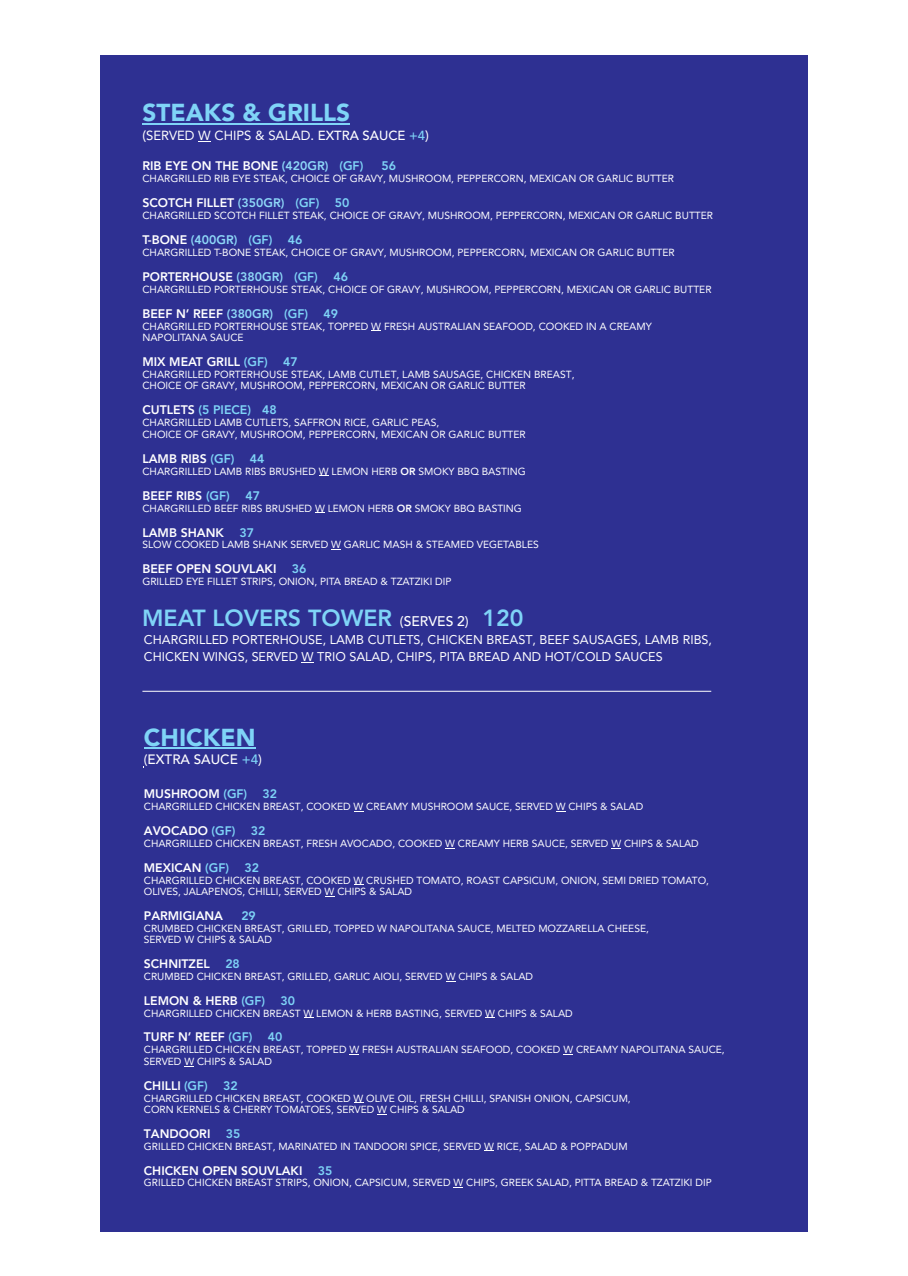
<style>
.page{position:relative;width:908px;height:1276px;background:#fff}
.page>*{position:absolute;margin:0;border:0;box-sizing:border-box;transform-origin:0 0}
.t1{font:900 24.3px "Avenir LT Std";color:#7fd4f7}
.t2{font:800 23.1px "Avenir LT";color:#7fd4f7}
.t3{font:500 13.5px "Avenir LT Std";color:#fff}
.t4{font:13.1px "Avenir LT";color:#fff}
.t5{font:12.6px/16.4px "Avenir LT";color:#fff}
.t6{font:800 12.3px "Avenir LT";color:#fff}
.t7{font:800 12.3px "Avenir LT";color:#7fd4f7}
.t8{font:800 12.3px "Avenir LT";color:#8ed8f8}
.t9{font:10.3px/11.5px "Avenir LT";color:#fff}
.t10{font:10.2px/11.4px "Avenir LT";color:#fff}
.s1{font-family:"Avenir LT Std";font-weight:500;font-size:13.5px}
.s2{font-family:"Avenir LT Std";font-weight:500}
.s3{font-family:"Avenir LT Std";font-weight:500;color:#7fd4f7}
.s4{color:#8ed8f8}
.s5{color:#7fd4f7}
.s6{color:#fff}
.s7{font-weight:800}
.s8{font-family:"Avenir LT Std";font-weight:500;font-size:13.9px;color:#fff}
</style>
<div class="page">
<div style="left:100px;top:55px;width:707px;height:1177px;background:#2e3092"></div>
<hr style="left:142px;top:124px;width:208px;height:1px;background:#7fd4f7">
<svg style="left:198px;top:141px;width:13px;height:1px"></svg>
<svg style="left:301px;top:662px;width:12px;height:1px"></svg>
<hr style="left:142px;top:691px;width:569px;height:1px;background:#fff">
<hr style="left:144px;top:748px;width:111px;height:1px;background:#7fd4f7">
<h1 class="t1" style="left:142px;top:103px;width:209px">STEAKS &amp; GRILLS</h1>
<p class="t4" style="left:142px;top:130px;width:288px"><span class="s1">(</span>SERVED W CHIPS &amp; SALAD<span class="s2">. EXTRA SAUCE</span> <span class="s3">+4</span><span class="s1">)</span></p>
<p class="t6" style="left:142px;top:161px;width:222px">RIB EYE ON THE BONE <span class="s4">(420GR)</span> <span class="s5">(GF)</span></p>
<p class="t7" style="left:381px;top:161px;width:16px">56</p>
<p class="t9" style="left:142px;top:174px;width:533px">CHARGRILLED RIB EYE STEAK, CHOICE OF GRAVY, MUSHROOM, PEPPERCORN, MEXICAN OR GARLIC BUTTER</p>
<p class="t6" style="left:142px;top:198px;width:178px">SCOTCH FILLET <span class="s4">(350GR)</span> <span class="s5">(GF)</span></p>
<p class="t7" style="left:334px;top:198px;width:16px">50</p>
<p class="t9" style="left:142px;top:210px;width:572px">CHARGRILLED SCOTCH FILLET STEAK, CHOICE OF GRAVY, MUSHROOM, PEPPERCORN, MEXICAN OR GARLIC BUTTER</p>
<p class="t8" style="left:142px;top:234px;width:131px"><span class="s6">T-BONE</span> (400GR) <span class="s5">(GF)</span></p>
<p class="t7" style="left:287px;top:234px;width:16px">46</p>
<p class="t9" style="left:142px;top:247px;width:533px">CHARGRILLED T-BONE STEAK, CHOICE OF GRAVY, MUSHROOM, PEPPERCORN, MEXICAN OR GARLIC BUTTER</p>
<p class="t6" style="left:142px;top:271px;width:177px">PORTERHOUSE <span class="s4">(380GR)</span> <span class="s5">(GF)</span></p>
<p class="t7" style="left:333px;top:271px;width:16px">46</p>
<p class="t9" style="left:142px;top:284px;width:570px">CHARGRILLED PORTERHOUSE STEAK, CHOICE OF GRAVY, MUSHROOM, PEPPERCORN, MEXICAN OR GARLIC BUTTER</p>
<p class="t6" style="left:142px;top:308px;width:167px">BEEF N’ REEF <span class="s4">(380GR)</span> <span class="s5">(GF)</span></p>
<p class="t7" style="left:323px;top:308px;width:16px">49</p>
<p class="t9" style="left:142px;top:321px;width:510px">CHARGRILLED PORTERHOUSE STEAK, TOPPED W FRESH AUSTRALIAN SEAFOOD, COOKED IN A CREAMY<br>NAPOLITANA SAUCE</p>
<p class="t6" style="left:142px;top:356px;width:127px">MIX MEAT GRILL <span class="s5">(GF)</span></p>
<p class="t7" style="left:283px;top:356px;width:16px">47</p>
<p class="t9" style="left:142px;top:369px;width:433px">CHARGRILLED PORTERHOUSE STEAK, LAMB CUTLET, LAMB SAUSAGE, CHICKEN BREAST,<br>CHOICE OF GRAVY, MUSHROOM, PEPPERCORN, MEXICAN OR GARLIC BUTTER</p>
<p class="t7" style="left:142px;top:405px;width:136px"><span class="s6">CUTLETS</span> (5 PIECE) 48</p>
<p class="t9" style="left:142px;top:418px;width:385px">CHARGRILLED LAMB CUTLETS, SAFFRON RICE, GARLIC PEAS,<br>CHOICE OF GRAVY, MUSHROOM, PEPPERCORN, MEXICAN OR GARLIC BUTTER</p>
<p class="t6" style="left:142px;top:453px;width:94px">LAMB RIBS <span class="s5">(GF)</span></p>
<p class="t7" style="left:250px;top:453px;width:16px">44</p>
<p class="t9" style="left:142px;top:466px;width:384px">CHARGRILLED LAMB RIBS BRUSHED W LEMON HERB <span class="s7">OR</span> SMOKY BBQ BASTING</p>
<p class="t6" style="left:142px;top:490px;width:89px">BEEF RIBS <span class="s5">(GF)</span></p>
<p class="t7" style="left:245px;top:490px;width:16px">47</p>
<p class="t9" style="left:142px;top:503px;width:381px">CHARGRILLED BEEF RIBS BRUSHED W LEMON HERB <span class="s7">OR</span> SMOKY BBQ BASTING</p>
<p class="t6" style="left:142px;top:527px;width:83px">LAMB SHANK</p>
<p class="t7" style="left:239px;top:527px;width:16px">37</p>
<p class="t9" style="left:142px;top:540px;width:398px">SLOW COOKED LAMB SHANK SERVED W GARLIC MASH &amp; STEAMED VEGETABLES</p>
<p class="t6" style="left:142px;top:564px;width:135px">BEEF OPEN SOUVLAKI</p>
<p class="t7" style="left:292px;top:564px;width:16px">36</p>
<p class="t9" style="left:142px;top:577px;width:310px">GRILLED EYE FILLET STRIPS, ONION, PITA BREAD &amp; TZATZIKI DIP</p>
<h2 class="t2" style="left:142px;top:608px;width:382px">MEAT LOVERS TOWER <span class="s8">(SERVES 2)</span> 120</h2>
<p class="t5" style="left:144px;top:633px;width:569px">CHARGRILLED PORTERHOUSE, LAMB CUTLETS, CHICKEN BREAST, BEEF SAUSAGES, LAMB RIBS,<br>CHICKEN WINGS, SERVED W TRIO SALAD, CHIPS, PITA BREAD AND HOT/COLD SAUCES</p>
<h1 class="t1" style="left:144px;top:727px;width:113px">CHICKEN</h1>
<h3 class="t3" style="left:144px;top:754px;width:120px">(EXTRA SAUCE <span class="s5">+4</span>)</h3>
<p class="t6" style="left:144px;top:789px;width:105px">MUSHROOM <span class="s5">(GF)</span></p>
<p class="t7" style="left:262px;top:789px;width:16px">32</p>
<p class="t10" style="left:144px;top:802px;width:500px">CHARGRILLED CHICKEN BREAST, COOKED W CREAMY MUSHROOM SAUCE, SERVED W CHIPS &amp; SALAD</p>
<p class="t6" style="left:144px;top:825px;width:93px">AVOCADO <span class="s5">(GF)</span></p>
<p class="t7" style="left:251px;top:825px;width:16px">32</p>
<p class="t10" style="left:144px;top:838px;width:556px">CHARGRILLED CHICKEN BREAST, FRESH AVOCADO, COOKED W CREAMY HERB SAUCE, SERVED W CHIPS &amp; SALAD</p>
<p class="t6" style="left:144px;top:862px;width:87px">MEXICAN <span class="s5">(GF)</span></p>
<p class="t7" style="left:244px;top:862px;width:16px">32</p>
<p class="t10" style="left:144px;top:875px;width:566px">CHARGRILLED CHICKEN BREAST, COOKED W CRUSHED TOMATO, ROAST CAPSICUM, ONION, SEMI DRIED TOMATO,<br>OLIVES, JALAPENOS, CHILLI, SERVED W CHIPS &amp; SALAD</p>
<p class="t6" style="left:144px;top:910px;width:81px">PARMIGIANA</p>
<p class="t7" style="left:241px;top:910px;width:16px">29</p>
<p class="t10" style="left:144px;top:923px;width:506px">CRUMBED CHICKEN BREAST, GRILLED, TOPPED W NAPOLITANA SAUCE, MELTED MOZZARELLA CHEESE,<br>SERVED W CHIPS &amp; SALAD</p>
<p class="t6" style="left:144px;top:958px;width:68px">SCHNITZEL</p>
<p class="t7" style="left:225px;top:958px;width:16px">28</p>
<p class="t10" style="left:144px;top:971px;width:390px">CRUMBED CHICKEN BREAST, GRILLED, GARLIC AIOLI, SERVED W CHIPS &amp; SALAD</p>
<p class="t6" style="left:144px;top:995px;width:123px">LEMON &amp; HERB <span class="s5">(GF)</span></p>
<p class="t7" style="left:280px;top:995px;width:16px">30</p>
<p class="t10" style="left:144px;top:1008px;width:430px">CHARGRILLED CHICKEN BREAST W LEMON &amp; HERB BASTING, SERVED W CHIPS &amp; SALAD</p>
<p class="t6" style="left:144px;top:1032px;width:110px">TURF N’ REEF <span class="s5">(GF)</span></p>
<p class="t7" style="left:268px;top:1032px;width:16px">40</p>
<p class="t10" style="left:144px;top:1045px;width:582px">CHARGRILLED CHICKEN BREAST, TOPPED W FRESH AUSTRALIAN SEAFOOD, COOKED W CREAMY NAPOLITANA SAUCE,<br>SERVED W CHIPS &amp; SALAD</p>
<p class="t6" style="left:144px;top:1080px;width:65px">CHILLI <span class="s5">(GF)</span></p>
<p class="t7" style="left:223px;top:1080px;width:16px">32</p>
<p class="t10" style="left:144px;top:1093px;width:488px">CHARGRILLED CHICKEN BREAST, COOKED W OLIVE OIL, FRESH CHILLI, SPANISH ONION, CAPSICUM,<br>CORN KERNELS &amp; CHERRY TOMATOES, SERVED W CHIPS &amp; SALAD</p>
<p class="t6" style="left:144px;top:1128px;width:68px">TANDOORI</p>
<p class="t7" style="left:226px;top:1128px;width:16px">35</p>
<p class="t10" style="left:144px;top:1141px;width:485px">GRILLED CHICKEN BREAST, MARINATED IN TANDOORI SPICE, SERVED W RICE, SALAD &amp; POPPADUM</p>
<p class="t6" style="left:144px;top:1165px;width:160px">CHICKEN OPEN SOUVLAKI</p>
<p class="t7" style="left:318px;top:1165px;width:16px">35</p>
<p class="t10" style="left:144px;top:1178px;width:569px">GRILLED CHICKEN BREAST STRIPS, ONION, CAPSICUM, SERVED W CHIPS, GREEK SALAD, PITTA BREAD &amp; TZATZIKI DIP</p>
</div>
